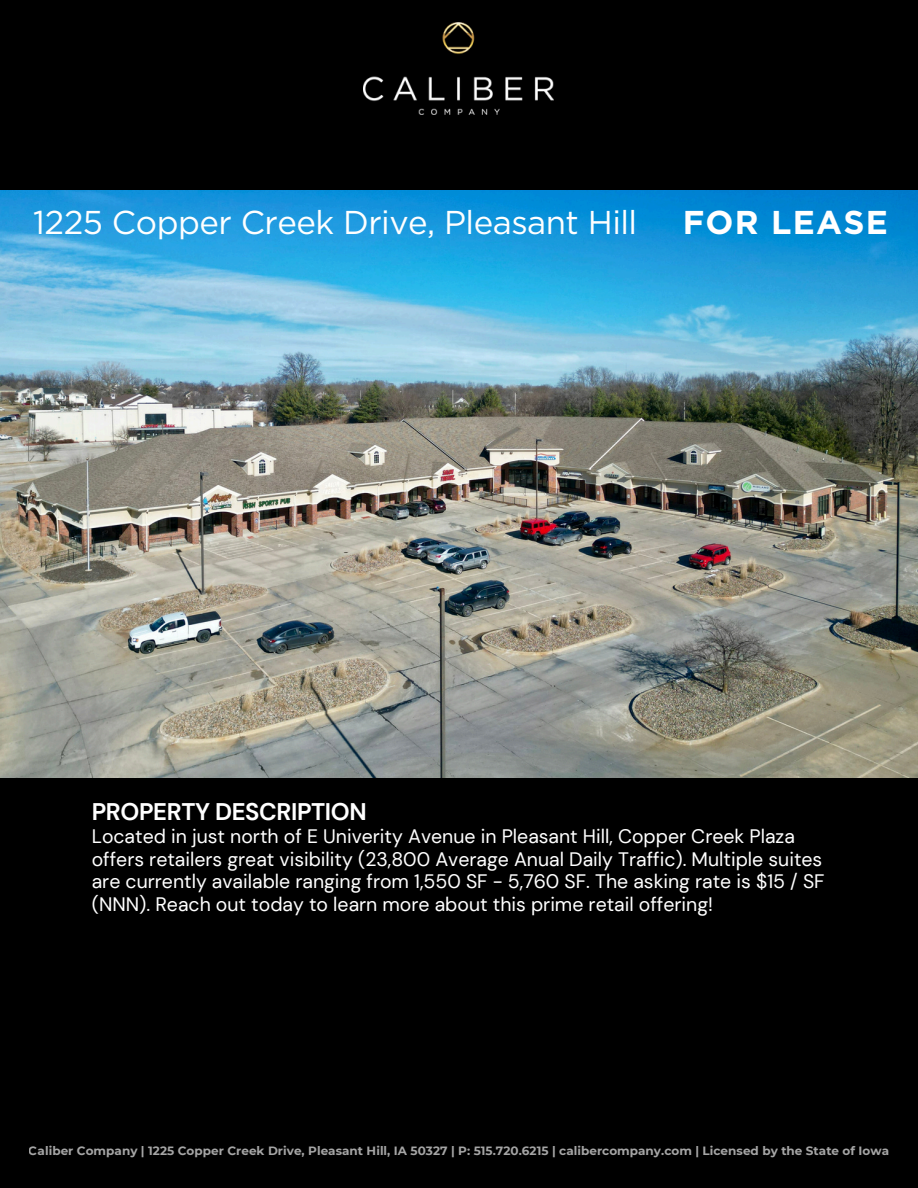
<style>
.page{position:relative;width:918px;height:1188px;background:#000}
.page>*{position:absolute;margin:0;border:0;box-sizing:border-box;transform-origin:0 0}
.t1{font:33px "Gotham";letter-spacing:-.015em;color:#fff}
.t2{font:700 33px "Gotham";letter-spacing:.035em;color:#fff}
.t3{font:700 24px "DM Sans";letter-spacing:-.015em;color:#fff}
.t4{font:19.5px/22.5px "DM Sans";color:#fff}
.t5{font:700 12px "Montserrat";letter-spacing:.005em;color:#fff}
</style>
<div class="page">
<img style="left:364px;top:22px;width:190px;height:93px">
<img style="left:0;top:190px;width:918px;height:587px">
<p class="t1" style="left:33px;top:202px;width:606px">1225 Copper Creek Drive, Pleasant Hill</p>
<p class="t2" style="left:683px;top:202px;width:207px">FOR LEASE</p>
<h2 class="t3" style="left:92px;top:796px;width:277px">PROPERTY DESCRIPTION</h2>
<h1 class="t4" style="left:92px;top:825px;width:734px">Located in just north of E Univerity Avenue in Pleasant Hill, Copper Creek Plaza offers retailers great visibility (23,800 Average Anual Daily Traffic). Multiple suites are currently available ranging from 1,550 SF - 5,760 SF. The asking rate is $15 / SF (NNN). Reach out today to learn more about this prime retail offering!</h1>
<p class="t5" style="left:29px;top:1144px;width:862px">Caliber Company | 1225 Copper Creek Drive, Pleasant Hill, IA 50327 | P: 515.720.6215 | calibercompany.com | Licensed by the State of Iowa</p>
</div>
